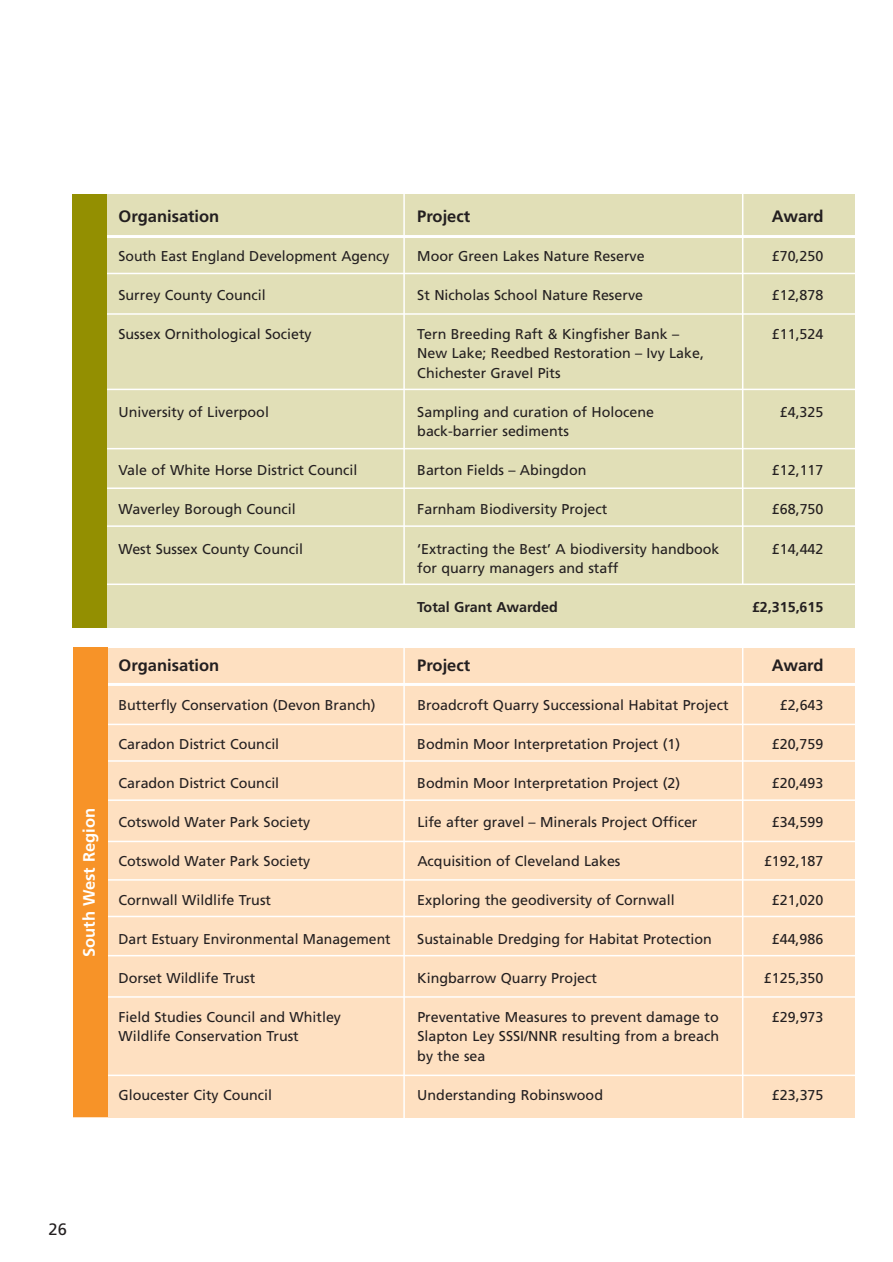
<style>
.page{position:relative;width:893px;height:1262px;background:#fff}
.page>*{position:absolute;margin:0;border:0;box-sizing:border-box;transform-origin:0 0}
.t1{font:700 16.5px "Frutiger";color:#231f20}
.t2{font:700 16.5px "Frutiger";color:#fff}
.t3{font:16.5px "Frutiger";color:#231f20}
.t4{font:14.25px/19.5px "Frutiger";color:#231f20}
.t5{font:700 14.25px "Frutiger";color:#231f20}
</style>
<div class="page">
<div style="left:73px;top:194px;width:781px;height:434px;background:#e1dfb7"></div>
<div style="left:73px;top:648px;width:781px;height:469px;background:#fee0c1"></div>
<hr style="left:403px;top:188px;width:2px;height:396px;background:#fff">
<hr style="left:403px;top:642px;width:2px;height:510px;background:#fff">
<hr style="left:742px;top:644px;width:1px;height:508px;background:#fff">
<hr style="left:742px;top:188px;width:1px;height:396px;background:#fff">
<hr style="left:68px;top:235px;width:796px;height:3px;background:#fff">
<hr style="left:67px;top:683px;width:795px;height:3px;background:#fff">
<hr style="left:67px;top:273px;width:795px;height:1px;background:#fff">
<hr style="left:69px;top:313px;width:796px;height:2px;background:#fff">
<hr style="left:67px;top:388px;width:796px;height:2px;background:#fff">
<hr style="left:68px;top:448px;width:796px;height:1px;background:#fff">
<hr style="left:67px;top:487px;width:796px;height:2px;background:#fff">
<hr style="left:67px;top:525px;width:795px;height:2px;background:#fff">
<hr style="left:67px;top:583px;width:795px;height:2px;background:#fff">
<hr style="left:67px;top:723px;width:796px;height:2px;background:#fff">
<hr style="left:67px;top:760px;width:795px;height:1px;background:#fff">
<hr style="left:67px;top:799px;width:796px;height:2px;background:#fff">
<hr style="left:67px;top:840px;width:796px;height:2px;background:#fff">
<hr style="left:64px;top:879px;width:796px;height:1px;background:#fff">
<hr style="left:64px;top:915px;width:796px;height:2px;background:#fff">
<hr style="left:64px;top:955px;width:796px;height:1px;background:#fff">
<hr style="left:64px;top:996px;width:796px;height:1px;background:#fff">
<hr style="left:68px;top:1074px;width:796px;height:2px;background:#fff">
<div style="left:73px;top:194px;width:34px;height:434px;background:#938f01"></div>
<div style="left:73px;top:648px;width:34px;height:469px;background:#f79328"></div>
<p class="t2" style="left:82px;top:957px;width:151px;rotate:-90deg">South West Region</p>
<p class="t1" style="left:118px;top:209px;width:102px">Organisation</p>
<p class="t1" style="left:417px;top:209px;width:54px">Project</p>
<p class="t1" style="left:771px;top:209px;width:53px">Award</p>
<p class="t4" style="left:118px;top:247px;width:272px">South East England Development Agency</p>
<p class="t4" style="left:417px;top:247px;width:229px">Moor Green Lakes Nature Reserve</p>
<p class="t4" style="left:771px;top:247px;width:53px">£70,250</p>
<p class="t4" style="left:118px;top:286px;width:149px">Surrey County Council</p>
<p class="t4" style="left:417px;top:286px;width:227px">St Nicholas School Nature Reserve</p>
<p class="t4" style="left:771px;top:286px;width:53px">£12,878</p>
<p class="t4" style="left:118px;top:325px;width:195px">Sussex Ornithological Society</p>
<p class="t4" style="left:417px;top:325px;width:263px">Tern Breeding Raft &amp; Kingfisher Bank –</p>
<p class="t4" style="left:771px;top:325px;width:53px">£11,524</p>
<p class="t4" style="left:417px;top:345px;width:288px">New Lake; Reedbed Restoration – Ivy Lake,<br>Chichester Gravel Pits</p>
<p class="t4" style="left:118px;top:403px;width:152px">University of Liverpool</p>
<p class="t4" style="left:417px;top:403px;width:238px">Sampling and curation of Holocene</p>
<p class="t4" style="left:779px;top:403px;width:45px">£4,325</p>
<p class="t4" style="left:417px;top:423px;width:153px">back-barrier sediments</p>
<p class="t4" style="left:118px;top:462px;width:240px">Vale of White Horse District Council</p>
<p class="t4" style="left:417px;top:462px;width:171px">Barton Fields – Abingdon</p>
<p class="t4" style="left:771px;top:462px;width:53px">£12,117</p>
<p class="t4" style="left:118px;top:501px;width:179px">Waverley Borough Council</p>
<p class="t4" style="left:417px;top:501px;width:192px">Farnham Biodiversity Project</p>
<p class="t4" style="left:771px;top:501px;width:53px">£68,750</p>
<p class="t4" style="left:118px;top:540px;width:186px">West Sussex County Council</p>
<p class="t4" style="left:417px;top:540px;width:304px">‘Extracting the Best’ A biodiversity handbook</p>
<p class="t4" style="left:772px;top:540px;width:53px">£14,442</p>
<p class="t4" style="left:417px;top:559px;width:202px">for quarry managers and staff</p>
<p class="t5" style="left:417px;top:601px;width:142px">Total Grant Awarded</p>
<p class="t5" style="left:752px;top:601px;width:73px">£2,315,615</p>
<p class="t1" style="left:118px;top:658px;width:102px">Organisation</p>
<p class="t1" style="left:417px;top:658px;width:54px">Project</p>
<p class="t1" style="left:771px;top:658px;width:53px">Award</p>
<p class="t4" style="left:118px;top:696px;width:258px">Butterfly Conservation (Devon Branch)</p>
<p class="t4" style="left:417px;top:696px;width:313px">Broadcroft Quarry Successional Habitat Project</p>
<p class="t4" style="left:779px;top:696px;width:45px">£2,643</p>
<p class="t4" style="left:118px;top:735px;width:162px">Caradon District Council</p>
<p class="t4" style="left:417px;top:735px;width:264px">Bodmin Moor Interpretation Project (1)</p>
<p class="t4" style="left:771px;top:735px;width:53px">£20,759</p>
<p class="t4" style="left:118px;top:774px;width:162px">Caradon District Council</p>
<p class="t4" style="left:417px;top:774px;width:264px">Bodmin Moor Interpretation Project (2)</p>
<p class="t4" style="left:771px;top:774px;width:53px">£20,493</p>
<p class="t4" style="left:118px;top:813px;width:193px">Cotswold Water Park Society</p>
<p class="t4" style="left:417px;top:813px;width:282px">Life after gravel – Minerals Project Officer</p>
<p class="t4" style="left:771px;top:813px;width:53px">£34,599</p>
<p class="t4" style="left:118px;top:852px;width:193px">Cotswold Water Park Society</p>
<p class="t4" style="left:417px;top:852px;width:205px">Acquisition of Cleveland Lakes</p>
<p class="t4" style="left:764px;top:852px;width:61px">£192,187</p>
<p class="t4" style="left:118px;top:891px;width:154px">Cornwall Wildlife Trust</p>
<p class="t4" style="left:417px;top:891px;width:259px">Exploring the geodiversity of Cornwall</p>
<p class="t4" style="left:771px;top:891px;width:53px">£21,020</p>
<p class="t4" style="left:118px;top:930px;width:274px">Dart Estuary Environmental Management</p>
<p class="t4" style="left:417px;top:930px;width:296px">Sustainable Dredging for Habitat Protection</p>
<p class="t4" style="left:771px;top:930px;width:53px">£44,986</p>
<p class="t4" style="left:118px;top:969px;width:138px">Dorset Wildlife Trust</p>
<p class="t4" style="left:417px;top:969px;width:181px">Kingbarrow Quarry Project</p>
<p class="t4" style="left:764px;top:969px;width:61px">£125,350</p>
<p class="t4" style="left:118px;top:1008px;width:224px">Field Studies Council and Whitley</p>
<p class="t4" style="left:417px;top:1008px;width:303px">Preventative Measures to prevent damage to</p>
<p class="t4" style="left:772px;top:1008px;width:53px">£29,973</p>
<p class="t4" style="left:118px;top:1027px;width:182px">Wildlife Conservation Trust</p>
<p class="t4" style="left:417px;top:1027px;width:303px">Slapton Ley SSSI/NNR resulting from a breach by the sea</p>
<p class="t4" style="left:118px;top:1086px;width:155px">Gloucester City Council</p>
<p class="t4" style="left:417px;top:1086px;width:187px">Understanding Robinswood</p>
<p class="t4" style="left:772px;top:1086px;width:53px">£23,375</p>
<p class="t3" style="left:48px;top:1222px;width:20px">26</p>
</div>
